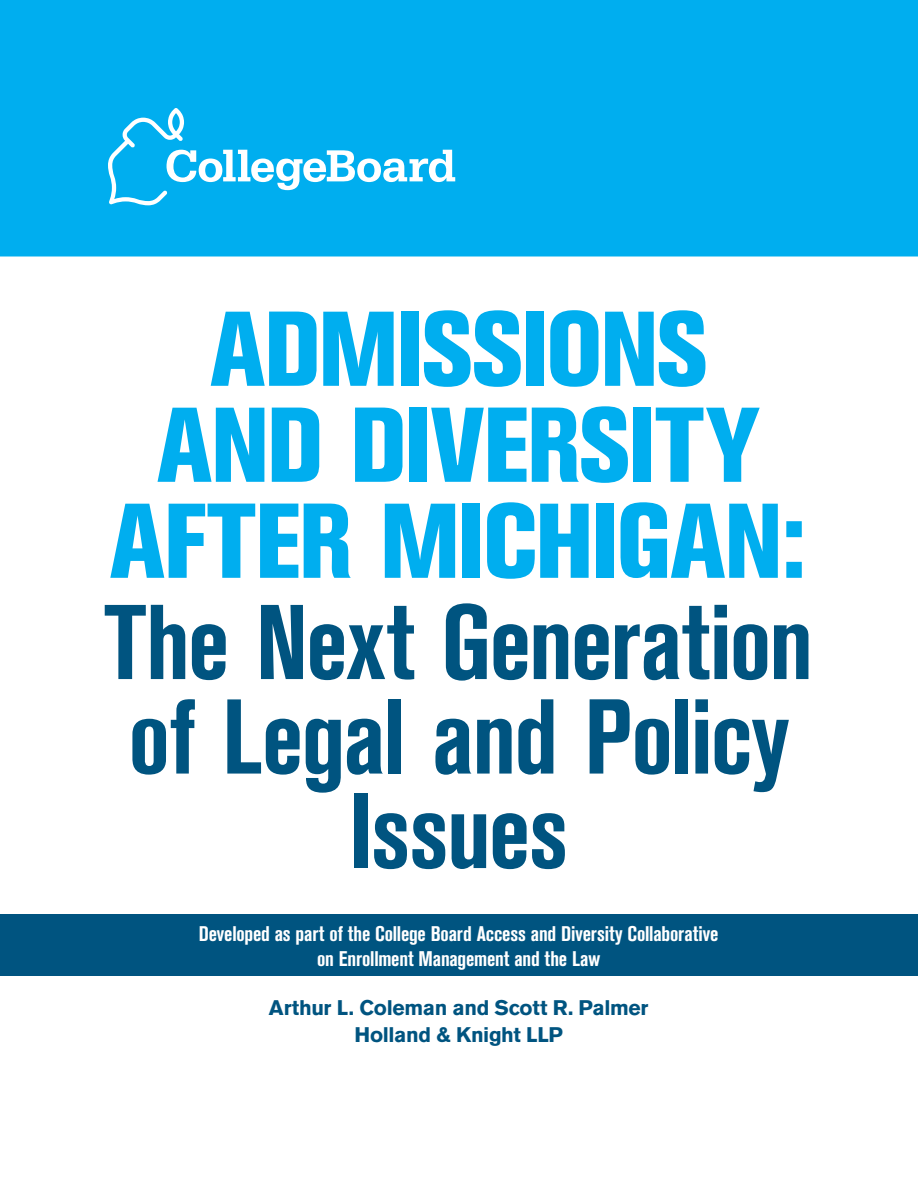
<style>
.page{position:relative;width:918px;height:1188px;background:#fff}
.page>*{position:absolute;margin:0;border:0;box-sizing:border-box;transform-origin:0 0}
.Cvr_head_B{font:700 condensed 105px/94.5px "Akzidenz Grotesk BE";letter-spacing:-.015em;color:#005480;text-align:center}
.t1{font:800 condensed 105px/96px "Akzidenz Grotesk BE";letter-spacing:-.02em;color:#00aeef;text-align:center}
.t2{font:700 condensed 21px/25.5px "Akzidenz Grotesk BE";letter-spacing:-.01em;color:#fff;text-align:center}
.t3{font:700 21px/27px "Akzidenz Grotesk BE";letter-spacing:-.015em;color:#005480;text-align:center}
</style>
<div class="page">
<div style="left:0;top:914px;width:918px;height:62px;background:#005480"></div>
<div style="left:0;top:0;width:918px;height:256px;background:#00aeef"></div>
<svg style="left:108px;top:108px;width:347px;height:97px;background:#29bbf1"></svg>
<p class="t1" style="left:110px;top:302px;width:699px">ADMISSIONS<br>AND DIVERSITY<br>AFTER MICHIGAN:</p>
<p class="Cvr_head_B" style="left:105px;top:597px;width:710px">The Next Generation of Legal and Policy<br>Issues</p>
<p class="t2" style="left:199px;top:921px;width:521px">Developed as part of the College Board Access and Diversity Collaborative on Enrollment Management and the Law</p>
<p class="t3" style="left:269px;top:994px;width:381px">Arthur L. Coleman and Scott R. Palmer<br>Holland &amp; Knight LLP</p>
</div>
